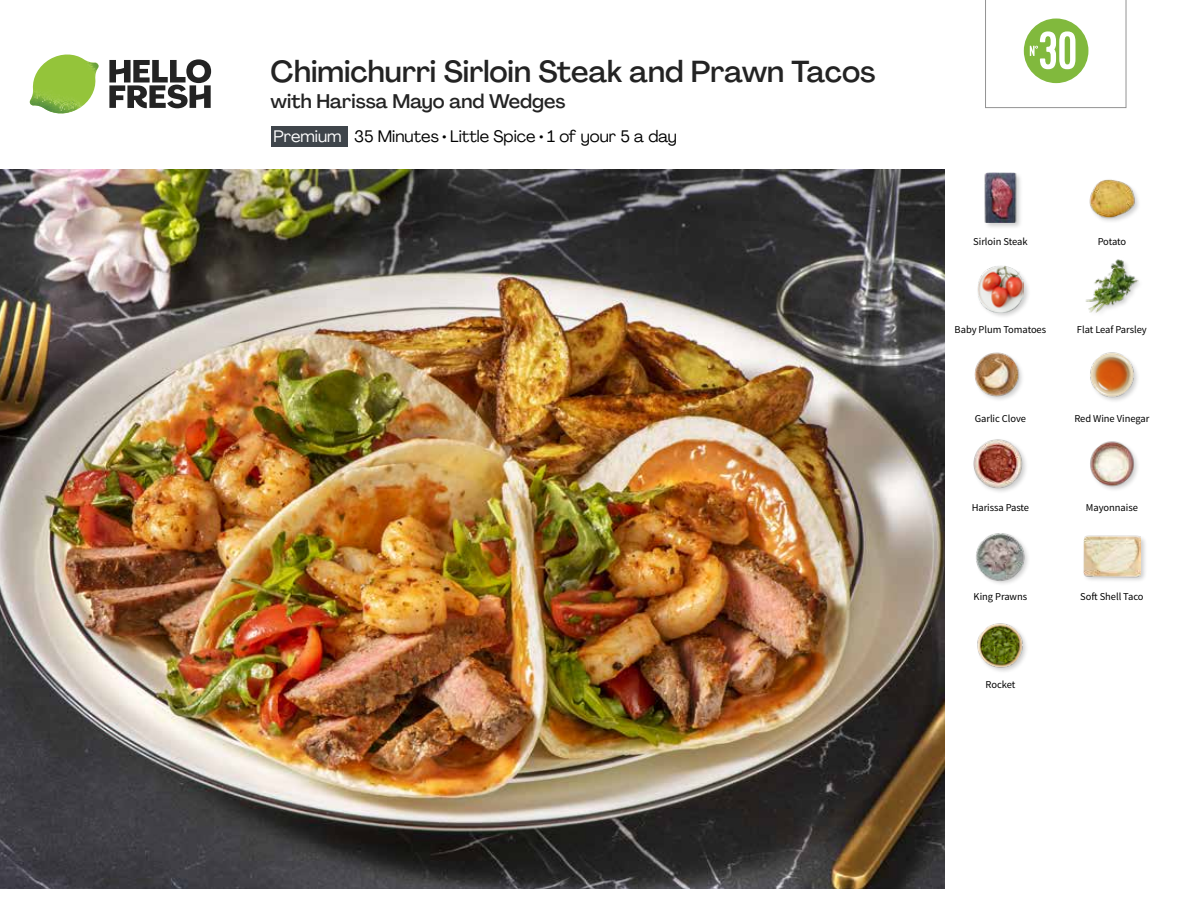
<style>
.page{position:relative;width:1188px;height:918px;background:#fff}
.page>*{position:absolute;margin:0;border:0;box-sizing:border-box;transform-origin:0 0}
.t1{font:54px "Kapra";color:#fff}
.t2{font:500 30px "Agrandir";color:#232323}
.t3{font:500 19.5px "Agrandir";color:#232323}
.t4{font:16.5px "Agrandir";color:#000}
.t5{font:16.5px "Agrandir";color:#fff}
.t6{font:10.5px "Source Sans Pro";letter-spacing:-.005em;color:#000}
</style>
<div class="page">
<svg style="left:109px;top:59px;width:102px;height:49px"></svg>
<img style="left:30px;top:55px;width:69px;height:59px">
<img style="left:0;top:170px;width:945px;height:718px">
<div style="left:271px;top:126px;width:77px;height:21px;background:#3f454b"></div>
<img style="left:976px;top:533px;width:52px;height:51px">
<img style="left:977px;top:623px;width:49px;height:49px">
<div style="left:1082px;top:534px;width:65px;height:50px;background:#000;opacity:.2"></div>
<img style="left:1083px;top:534px;width:58px;height:50px">
<img style="left:974px;top:352px;width:48px;height:48px">
<img style="left:973px;top:439px;width:53px;height:53px">
<img style="left:1090px;top:441px;width:48px;height:49px">
<img style="left:1090px;top:352px;width:48px;height:49px">
<div style="left:984px;top:172px;width:39px;height:58px;background:#000;opacity:.2"></div>
<img style="left:984px;top:172px;width:39px;height:51px">
<div style="left:976px;top:265px;width:55px;height:54px;background:#000;opacity:.2"></div>
<img style="left:977px;top:266px;width:47px;height:46px">
<img style="left:1085px;top:259px;width:54px;height:54px">
<img style="left:1089px;top:179px;width:50px;height:42px">
<svg style="left:985px;top:0;width:141px;height:109px"></svg>
<h2 class="t2" style="left:271px;top:53px;width:606px">Chimichurri Sirloin Steak and Prawn Tacos</h2>
<h3 class="t3" style="left:271px;top:89px;width:296px">with Harissa Mayo and Wedges</h3>
<h3 class="t5" style="left:274px;top:126px;width:70px">Premium</h3>
<h3 class="t4" style="left:354px;top:126px;width:324px">35 Minutes • Little Spice • 1 of your 5 a day</h3>
<h1 class="t1" style="left:1038px;top:19px;width:40px">30</h1>
<p class="t6" style="left:973px;top:234px;width:56px">Sirloin Steak</p>
<p class="t6" style="left:1098px;top:234px;width:30px">Potato</p>
<p class="t6" style="left:955px;top:323px;width:93px">Baby Plum Tomatoes</p>
<p class="t6" style="left:1077px;top:323px;width:71px">Flat Leaf Parsley</p>
<p class="t6" style="left:975px;top:412px;width:53px">Garlic Clove</p>
<p class="t6" style="left:1074px;top:412px;width:76px">Red Wine Vinegar</p>
<p class="t6" style="left:972px;top:501px;width:59px">Harissa Paste</p>
<p class="t6" style="left:1086px;top:501px;width:53px">Mayonnaise</p>
<p class="t6" style="left:974px;top:589px;width:55px">King Prawns</p>
<p class="t6" style="left:1080px;top:589px;width:65px">Soft Shell Taco</p>
<p class="t6" style="left:986px;top:678px;width:31px">Rocket</p>
</div>
